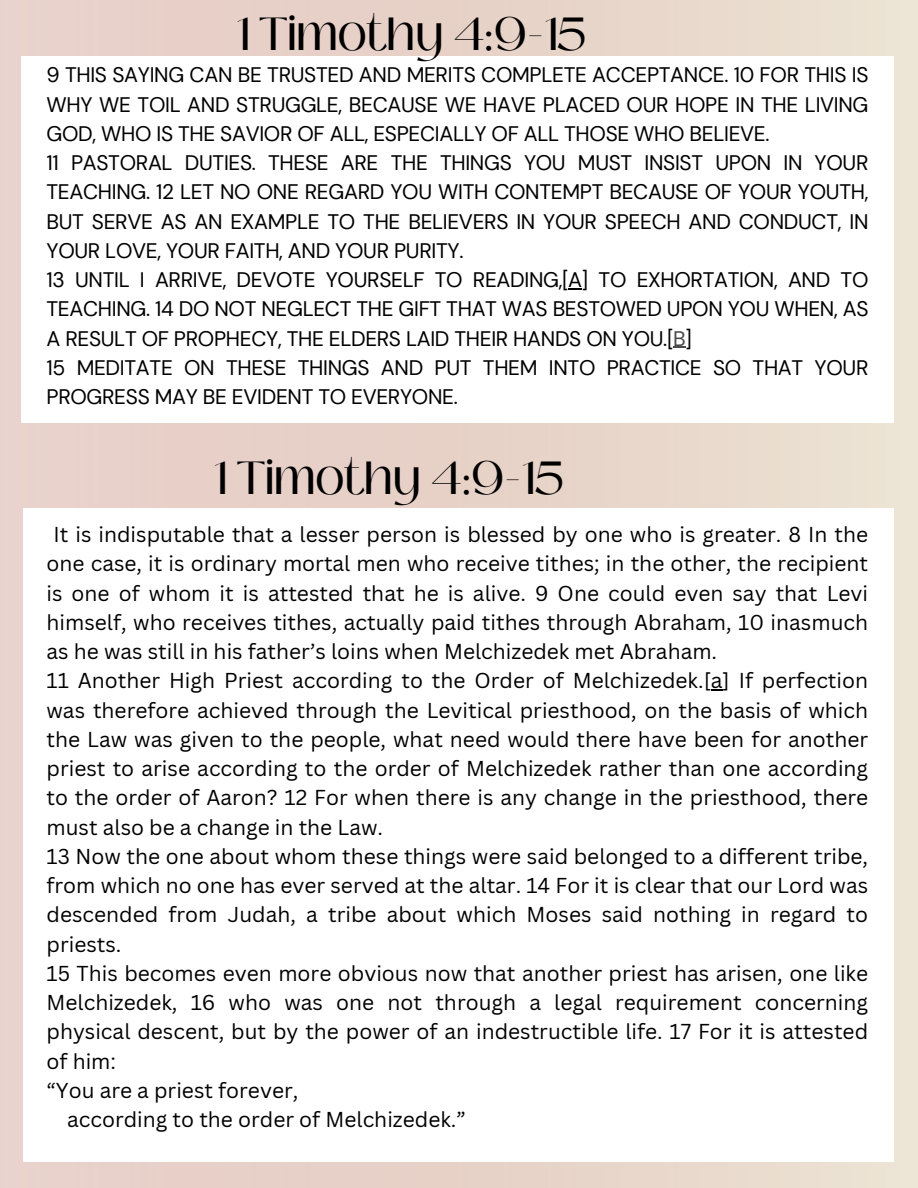
<style>
.page{position:relative;width:918px;height:1188px;background:#fff}
.page>*{position:absolute;margin:0;border:0;box-sizing:border-box;transform-origin:0 0}
.t1{font:46.2px "Black Mango";letter-spacing:-.015em;color:#000}
.t2{font:21px/29.2px "Canva Sans";color:#000;text-align:justify}
.t3{font:21px/29.2px "DM Sans";letter-spacing:-.015em;color:#000}
.s1{color:#4a4a4a}
</style>
<div class="page">
<div style="left:0;top:0;width:918px;height:1188px;background:linear-gradient(to right,#e7cdc8,#eadfd0)"></div>
<div style="left:22px;top:56px;width:871px;height:367px;background:#fff"></div>
<svg style="left:568px;top:288px;width:14px;height:1px"></svg>
<svg style="left:673px;top:347px;width:13px;height:1px"></svg>
<div style="left:23px;top:509px;width:870px;height:653px;background:#fff"></div>
<svg style="left:711px;top:689px;width:12px;height:2px"></svg>
<h1 class="t1" style="left:236px;top:-1px;width:353px">1 Timothy 4:9-15</h1>
<h2 class="t3" style="left:47px;top:60px;width:824px">9 THIS SAYING CAN BE TRUSTED AND MERITS COMPLETE ACCEPTANCE. 10 FOR THIS IS WHY WE TOIL AND STRUGGLE, BECAUSE WE HAVE PLACED OUR HOPE IN THE LIVING GOD, WHO IS THE SAVIOR OF ALL, ESPECIALLY OF ALL THOSE WHO BELIEVE.<br>11 PASTORAL DUTIES. THESE ARE THE THINGS YOU MUST INSIST UPON IN YOUR TEACHING. 12 LET NO ONE REGARD YOU WITH CONTEMPT BECAUSE OF YOUR YOUTH, BUT SERVE AS AN EXAMPLE TO THE BELIEVERS IN YOUR SPEECH AND CONDUCT, IN YOUR LOVE, YOUR FAITH, AND YOUR PURITY.<br>13 UNTIL I ARRIVE, DEVOTE YOURSELF TO READING,[A] TO EXHORTATION, AND TO TEACHING. 14 DO NOT NEGLECT THE GIFT THAT WAS BESTOWED UPON YOU WHEN, AS A RESULT OF PROPHECY, THE ELDERS LAID THEIR HANDS ON YOU.[<span class="s1">B</span>]<br>15 MEDITATE ON THESE THINGS AND PUT THEM INTO PRACTICE SO THAT YOUR PROGRESS MAY BE EVIDENT TO EVERYONE.</h2>
<h1 class="t1" style="left:213px;top:443px;width:353px">1 Timothy 4:9-15</h1>
<p class="t2" style="left:47px;top:519px;width:823px;text-indent:7px">It is indisputable that a lesser person is blessed by one who is greater. 8 In the one case, it is ordinary mortal men who receive tithes; in the other, the recipient is one of whom it is attested that he is alive. 9 One could even say that Levi himself, who receives tithes, actually paid tithes through Abraham, 10 inasmuch as he was still in his father’s loins when Melchizedek met Abraham.</p>
<p class="t2" style="left:47px;top:665px;width:823px">11 Another High Priest according to the Order of Melchizedek.[a] If perfection was therefore achieved through the Levitical priesthood, on the basis of which the Law was given to the people, what need would there have been for another priest to arise according to the order of Melchizedek rather than one according to the order of Aaron? 12 For when there is any change in the priesthood, there must also be a change in the Law.</p>
<p class="t2" style="left:47px;top:841px;width:823px">13 Now the one about whom these things were said belonged to a different tribe, from which no one has ever served at the altar. 14 For it is clear that our Lord was descended from Judah, a tribe about which Moses said nothing in regard to priests.</p>
<p class="t2" style="left:47px;top:958px;width:823px">15 This becomes even more obvious now that another priest has arisen, one like Melchizedek, 16 who was one not through a legal requirement concerning physical descent, but by the power of an indestructible life. 17 For it is attested of him:</p>
<p class="t2" style="left:47px;top:1075px;width:253px">“You are a priest forever,</p>
<p class="t2" style="left:67px;top:1104px;width:400px">according to the order of Melchizedek.”</p>
</div>
